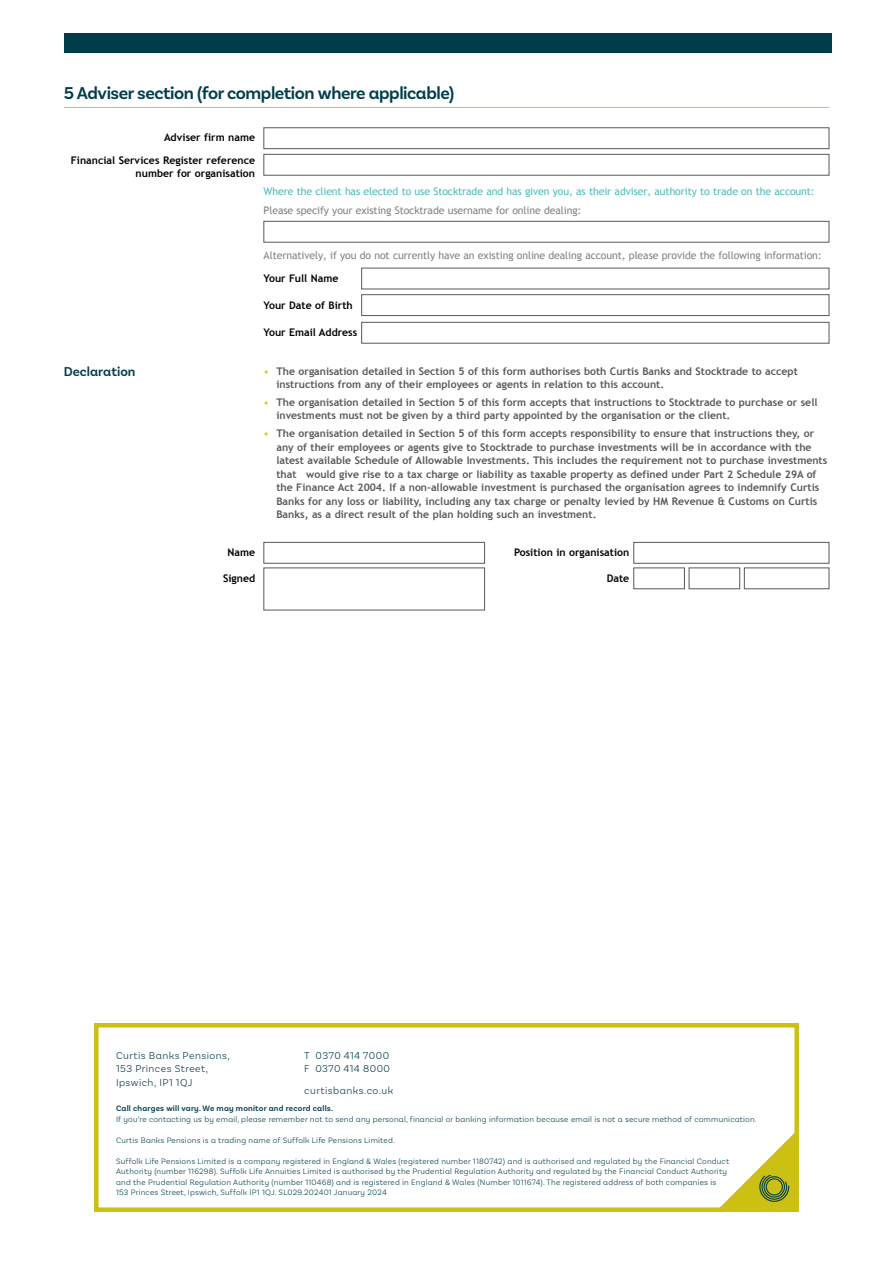
<style>
.page{position:relative;width:893px;height:1263px;background:#fff}
.page>*{position:absolute;margin:0;border:0;box-sizing:border-box;transform-origin:0 0}
.t1{font:600 18px "Basic Sans Alt";letter-spacing:-.025em;color:#003d4b}
.t2{font:600 13.5px "Basic Sans Alt";color:#003d4b}
.t3{font:700 10.5px/13.5px "Trebuchet MS";color:#58595b}
.t4{font:10.5px "Trebuchet MS";letter-spacing:-.01em;color:#808285}
.t5{font:700 10.5px/22.8px "Trebuchet MS";color:#000;text-align:right}
.t6{font:10.5px "Trebuchet MS";letter-spacing:-.01em;color:#4fbbb8}
.t7{font:300 10.5px/13.5px "Basic Sans Alt";letter-spacing:.045em;color:#003d4b}
.t8{font:300 8.25px/10.5px "Basic Sans Alt";letter-spacing:.025em;color:#003d4b}
.t9{font:600 8.25px "Basic Sans Alt";letter-spacing:.025em;color:#003d4b}
.s1{font-weight:400;color:#d8c727}
</style>
<div class="page">
<hr style="left:64px;top:107px;width:765px;height:1px;background:#d4c629">
<div style="left:264px;top:221px;width:565px;height:21px;background:#fff;border:1px solid #58595b"></div>
<div style="left:64px;top:34px;width:768px;height:19px;background:#003d4b"></div>
<div style="left:264px;top:128px;width:565px;height:21px;background:#fff;border:1px solid #58595b"></div>
<div style="left:264px;top:154px;width:565px;height:21px;background:#fff;border:1px solid #58595b"></div>
<div style="left:264px;top:542px;width:221px;height:21px;background:#fff;border:1px solid #58595b"></div>
<div style="left:634px;top:542px;width:195px;height:21px;background:#fff;border:1px solid #58595b"></div>
<div style="left:634px;top:568px;width:51px;height:21px;background:#fff;border:1px solid #58595b"></div>
<div style="left:689px;top:568px;width:51px;height:21px;background:#fff;border:1px solid #58595b"></div>
<div style="left:744px;top:568px;width:85px;height:21px;background:#fff;border:1px solid #58595b"></div>
<div style="left:361px;top:294px;width:468px;height:22px;background:#fff;border:1px solid #58595b"></div>
<div style="left:361px;top:322px;width:468px;height:21px;background:#fff;border:1px solid #58595b"></div>
<div style="left:94px;top:1023px;width:705px;height:189px;border:4px solid #ccc013"></div>
<svg style="left:715px;top:1128px;width:84px;height:84px"></svg>
<h1 class="t1" style="left:64px;top:82px;width:392px">5 Adviser section (for completion where applicable)</h1>
<p class="t5" style="left:71px;top:126px;width:186px">Adviser firm name<br>Financial Services Register reference</p>
<p class="t5" style="left:136px;top:162px;width:121px">number for organisation</p>
<p class="t6" style="left:264px;top:184px;width:553px">Where the client has elected to use Stocktrade and has given you, as their adviser, authority to trade on the account:</p>
<p class="t4" style="left:264px;top:204px;width:319px">Please specify your existing Stocktrade username for online dealing:</p>
<p class="t4" style="left:264px;top:249px;width:560px">Alternatively, if you do not currently have an existing online dealing account, please provide the following information:</p>
<p class="t5" style="left:264px;top:267px;width:76px">Your Full Name</p>
<p class="t5" style="left:264px;top:293px;width:91px">Your Date of Birth</p>
<p class="t5" style="left:264px;top:321px;width:95px">Your Email Address</p>
<p class="t2" style="left:64px;top:363px;width:73px">Declaration</p>
<p class="t3" style="left:276px;top:364px;width:523px;text-indent:-13px"><span class="s1">•</span> The organisation detailed in Section 5 of this form authorises both Curtis Banks and Stocktrade to accept instructions from any of their employees or agents in relation to this account.</p>
<p class="t3" style="left:276px;top:395px;width:543px;text-indent:-13px"><span class="s1">•</span> The organisation detailed in Section 5 of this form accepts that instructions to Stocktrade to purchase or sell investments must not be given by a third party appointed by the organisation or the client.</p>
<p class="t3" style="left:276px;top:427px;width:552px;text-indent:-13px"><span class="s1">•</span> The organisation detailed in Section 5 of this form accepts responsibility to ensure that instructions they, or any of their employees or agents give to Stocktrade to purchase investments will be in accordance with the latest available Schedule of Allowable Investments. This includes the requirement not to purchase investments that would give rise to a tax charge or liability as taxable property as defined under Part 2 Schedule 29A of the Finance Act 2004. If a non-allowable investment is purchased the organisation agrees to indemnify Curtis Banks for any loss or liability, including any tax charge or penalty levied by HM Revenue &amp; Customs on Curtis Banks, as a direct result of the plan holding such an investment.</p>
<p class="t5" style="left:227px;top:541px;width:29px">Name</p>
<p class="t5" style="left:514px;top:541px;width:117px">Position in organisation</p>
<p class="t5" style="left:223px;top:567px;width:34px">Signed</p>
<p class="t5" style="left:607px;top:567px;width:24px">Date</p>
<p class="t7" style="left:116px;top:1048px;width:115px">Curtis Banks Pensions,<br>153 Princes Street,<br>Ipswich, IP1 1QJ</p>
<p class="t7" style="left:304px;top:1048px;width:87px">T 0370 414 7000<br>F 0370 414 8000</p>
<p class="t7" style="left:304px;top:1084px;width:90px">curtisbanks.co.uk</p>
<p class="t9" style="left:116px;top:1103px;width:218px">Call charges will vary. We may monitor and record calls.</p>
<p class="t8" style="left:116px;top:1114px;width:642px">If you’re contacting us by email, please remember not to send any personal, financial or banking information because email is not a secure method of communication.</p>
<p class="t8" style="left:116px;top:1135px;width:280px">Curtis Banks Pensions is a trading name of Suffolk Life Pensions Limited.</p>
<p class="t8" style="left:116px;top:1156px;width:615px">Suffolk Life Pensions Limited is a company registered in England &amp; Wales (registered number 1180742) and is authorised and regulated by the Financial Conduct Authority (number 116298). Suffolk Life Annuities Limited is authorised by the Prudential Regulation Authority and regulated by the Financial Conduct Authority and the Prudential Regulation Authority (number 110468) and is registered in England &amp; Wales (Number 1011674). The registered address of both companies is 153 Princes Street, Ipswich, Suffolk IP1 1QJ. SL029.202401 January 2024</p>
</div>
